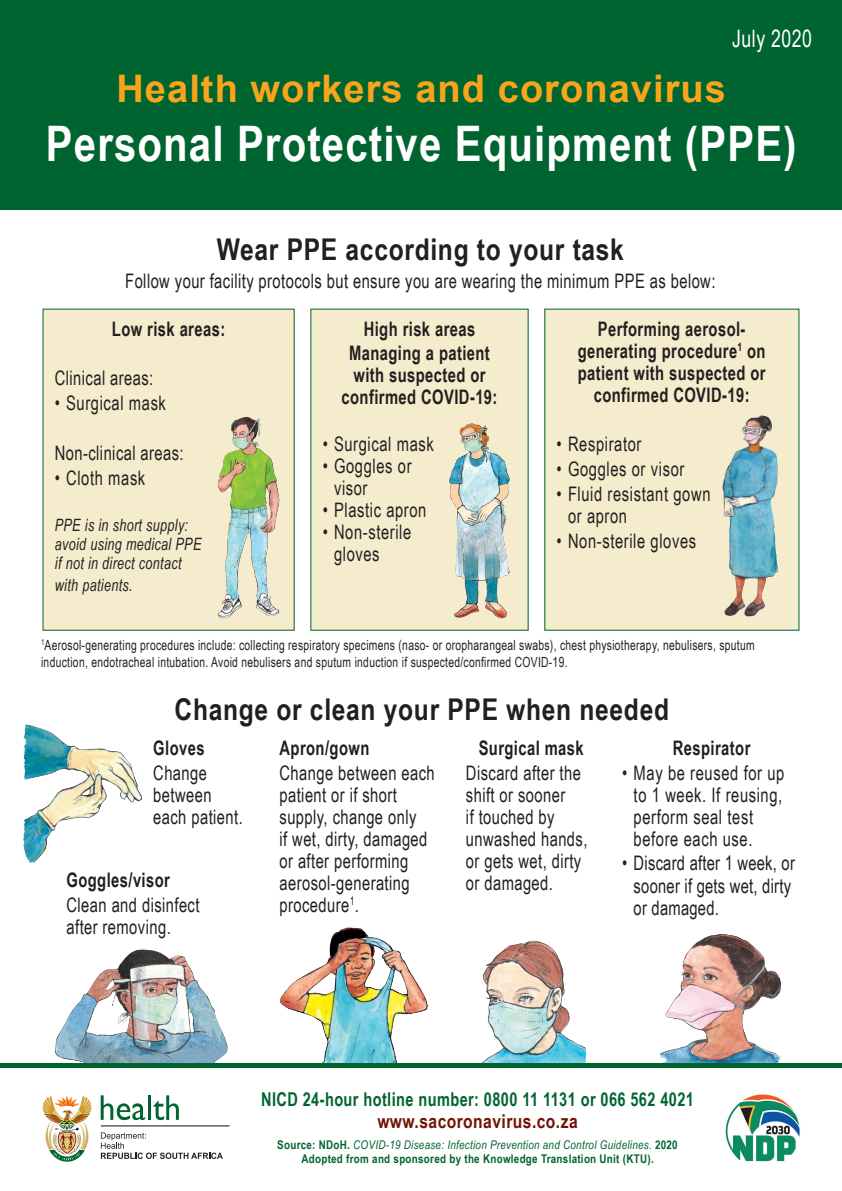
<style>
.page{position:relative;width:842px;height:1191px;background:#fff}
.page>*{position:absolute;margin:0;border:0;box-sizing:border-box;transform-origin:0 0}
.Poster_Heading{font:700 49px "Arial Narrow";letter-spacing:.025em;color:#fff}
.sub_heading{font:700 38px "Arial";letter-spacing:.03em;color:#f9a51b}
.heading_BLUE{font:700 30px "Arial Narrow";letter-spacing:.025em;color:#231f20}
.body_WHITE{font:24px "Arial Narrow";letter-spacing:.025em;color:#fff;scale:.9 1}
.body_BLUE{font:20px/22px "Arial Narrow";letter-spacing:.025em;color:#231f20;scale:.9 1}
.body_BLUE-2{font:700 20px/22px "Arial Narrow";letter-spacing:.025em;color:#231f20;text-align:center;scale:.9 1}
.t1{font:700 19.1px "Arial Narrow";letter-spacing:.025em;color:#006431;scale:.93 1}
.t2{font:700 19.1px "Arial Narrow";letter-spacing:.025em;color:#721505}
.body_BLUE-3{font:italic 17px/19px "Arial Narrow";letter-spacing:.025em;color:#231f20;scale:.9 1}
.body_BLUE-4{font:14px/16.8px "Arial Narrow";letter-spacing:.025em;color:#231f20;scale:.9 1}
.t3{font:700 12px/14.4px "Arial Narrow";letter-spacing:.025em;color:#006431;text-align:center}
.s1{font-weight:400;font-style:italic}
</style>
<div class="page">
<div style="left:43px;top:309px;width:251px;height:321px;background:#f5ebcd"></div>
<div style="left:311px;top:309px;width:217px;height:321px;background:#f5ebcd"></div>
<div style="left:545px;top:309px;width:254px;height:321px;background:#f5ebcd"></div>
<img style="left:217px;top:421px;width:63px;height:198px">
<img style="left:449px;top:423px;width:61px;height:196px">
<img style="left:722px;top:415px;width:56px;height:202px">
<img style="left:23px;top:725px;width:65px;height:109px">
<div style="left:0;top:0;width:842px;height:210px;background:#006431"></div>
<img style="left:55px;top:949px;width:173px;height:114px">
<img style="left:279px;top:927px;width:149px;height:136px">
<img style="left:482px;top:940px;width:104px;height:123px">
<img style="left:660px;top:934px;width:122px;height:129px">
<hr style="left:0;top:1063px;width:842px;height:4px;background:#006431">
<img style="left:725px;top:1094px;width:75px;height:68px">
<svg style="left:42px;top:1095px;width:50px;height:66px"></svg>
<svg style="left:101px;top:1095px;width:44px;height:25px"></svg>
<hr style="left:148px;top:1095px;width:3px;height:24px;background:#006431">
<svg style="left:153px;top:1095px;width:26px;height:25px"></svg>
<hr style="left:101px;top:1125px;width:129px;height:1px;background:#231f20">
<svg style="left:101px;top:1132px;width:122px;height:27px"></svg>
<p class="body_WHITE" style="left:732px;top:21px;width:90px">July 2020</p>
<p class="sub_heading" style="left:116px;top:62px;width:611px">Health workers and coronavirus</p>
<p class="Poster_Heading" style="left:46px;top:107px;width:752px">Personal Protective Equipment (PPE)</p>
<p class="heading_BLUE" style="left:217px;top:227px;width:409px">Wear PPE according to your task</p>
<p class="body_BLUE" style="left:125px;top:269px;width:657px">Follow your facility protocols but ensure you are wearing the minimum PPE as below:</p>
<p class="body_BLUE-2" style="left:112px;top:316px;width:127px">Low risk areas:</p>
<p class="body_BLUE" style="left:55px;top:366px;width:111px">Clinical areas:</p>
<p class="body_BLUE" style="left:55px;top:391px;width:125px">• Surgical mask</p>
<p class="body_BLUE" style="left:55px;top:441px;width:145px">Non-clinical areas:</p>
<p class="body_BLUE" style="left:55px;top:466px;width:102px">• Cloth mask</p>
<p class="body_BLUE-3" style="left:55px;top:515px;width:164px">PPE is in short supply: avoid using medical PPE if not in direct contact</p>
<p class="body_BLUE-3" style="left:55px;top:575px;width:88px">with patients.</p>
<p class="body_BLUE-2" style="left:364px;top:316px;width:126px">High risk areas</p>
<p class="body_BLUE-2" style="left:342px;top:341px;width:175px">Managing a patient with suspected or confirmed COVID-19:</p>
<p class="body_BLUE" style="left:323px;top:432px;width:125px">• Surgical mask</p>
<p class="body_BLUE" style="left:334px;top:454px;width:88px;text-indent:-11px">• Goggles or visor</p>
<p class="body_BLUE" style="left:323px;top:498px;width:117px">• Plastic apron</p>
<p class="body_BLUE" style="left:334px;top:520px;width:87px;text-indent:-11px">• Non-sterile gloves</p>
<p class="body_BLUE-2" style="left:578px;top:316px;width:210px">Performing aerosol&shy;generating procedure<sup>1</sup> on patient with suspected or confirmed COVID-19:</p>
<p class="body_BLUE" style="left:557px;top:432px;width:96px">• Respirator</p>
<p class="body_BLUE" style="left:557px;top:457px;width:143px">• Goggles or visor</p>
<p class="body_BLUE" style="left:568px;top:482px;width:160px;text-indent:-11px">• Fluid resistant gown or apron</p>
<p class="body_BLUE" style="left:557px;top:529px;width:157px">• Non-sterile gloves</p>
<p class="body_BLUE-4" style="left:41px;top:636px;width:794px"><sup>1</sup>Aerosol-generating procedures include: collecting respiratory specimens (naso- or oropharangeal swabs), chest physiotherapy, nebulisers, sputum induction, endotracheal intubation. Avoid nebulisers and sputum induction if suspected/confirmed COVID-19.</p>
<p class="heading_BLUE" style="left:175px;top:686px;width:496px">Change or clean your PPE when needed</p>
<p class="body_BLUE-2" style="left:153px;top:735px;width:59px">Gloves</p>
<p class="body_BLUE" style="left:153px;top:761px;width:101px">Change between each patient.</p>
<p class="body_BLUE-2" style="left:67px;top:867px;width:116px">Goggles/visor</p>
<p class="body_BLUE" style="left:67px;top:892px;width:149px">Clean and disinfect after removing.</p>
<p class="body_BLUE-2" style="left:280px;top:735px;width:101px">Apron/gown</p>
<p class="body_BLUE" style="left:280px;top:761px;width:174px">Change between each patient or if short supply, change only<br>if wet, dirty, damaged or after performing aerosol-generating procedure<sup>1</sup>.</p>
<p class="body_BLUE-2" style="left:479px;top:735px;width:118px">Surgical mask</p>
<p class="body_BLUE" style="left:466px;top:761px;width:136px">Discard after the shift or sooner<br>if touched by unwashed hands, or gets wet, dirty or damaged.</p>
<p class="body_BLUE-2" style="left:673px;top:735px;width:88px">Respirator</p>
<p class="body_BLUE" style="left:634px;top:761px;width:169px;text-indent:-11px">• May be reused for up to 1 week. If reusing, perform seal test before each use.</p>
<p class="body_BLUE" style="left:634px;top:851px;width:181px;text-indent:-11px">• Discard after 1 week, or sooner if gets wet, dirty or damaged.</p>
<p class="t1" style="left:261px;top:1084px;width:467px">NICD 24-hour hotline number: 0800 11 1131 or 066 562 4021</p>
<p class="t2" style="left:377px;top:1107px;width:202px">www.sacoronavirus.co.za</p>
<p class="t3" style="left:277px;top:1136px;width:402px">Source: NDoH. <span class="s1">COVID-19 Disease: Infection Prevention and Control Guidelines.</span> 2020<br>Adopted from and sponsored by the Knowledge Translation Unit (KTU).</p>
</div>
